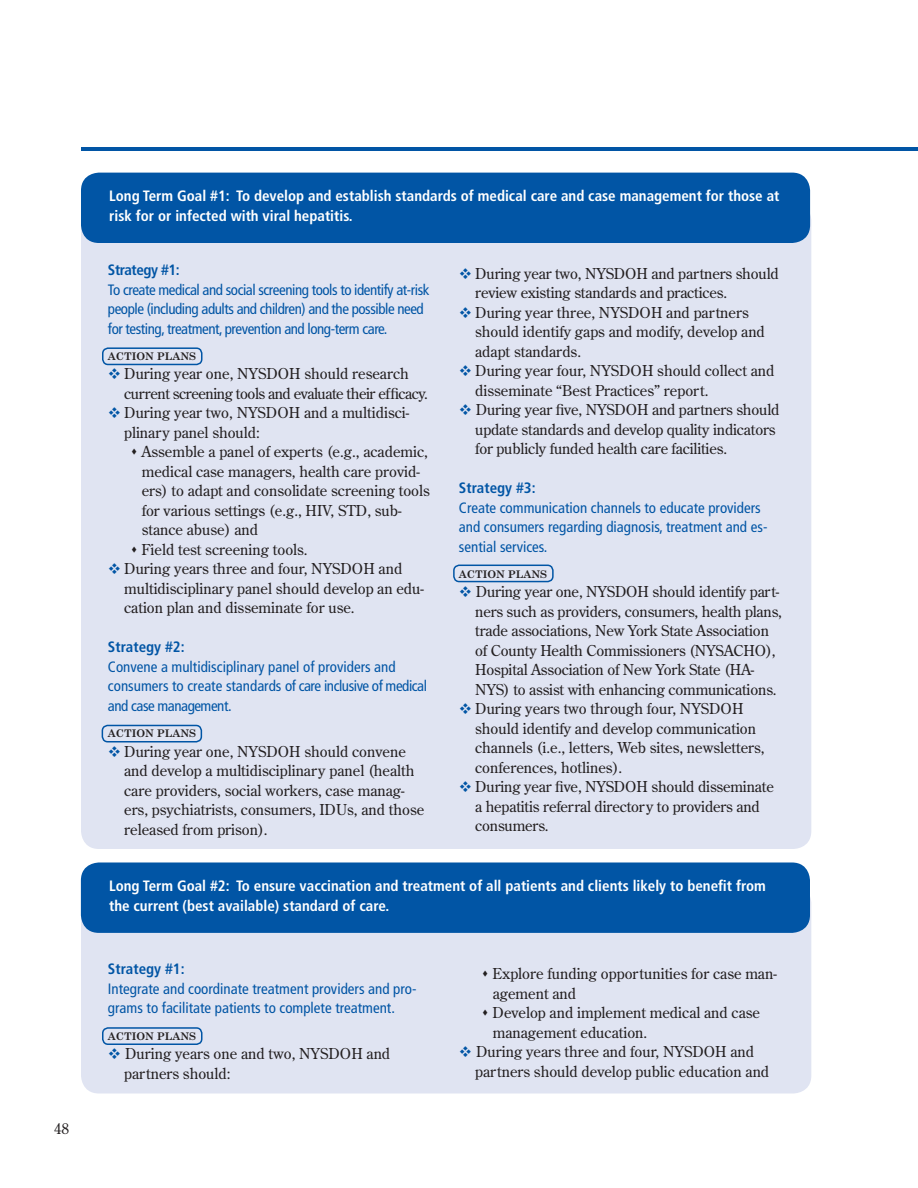
<style>
.page{position:relative;width:918px;height:1188px;background:#fff}
.page>*{position:absolute;margin:0;border:0;box-sizing:border-box;transform-origin:0 0}
.t1{font:15px/19.5px "Century Old Style Std";color:#231f20}
.t2{font:condensed 15px/19.5px "Frutiger";color:#0155a5}
.t3{font:700 condensed 15px/19.5px "Frutiger";color:#fff}
.t4{font:condensed 15px/19.5px "Frutiger";letter-spacing:-.03em;color:#0155a5}
.t5{font:15px/19.5px "Century Old Style Std";letter-spacing:-.03em;color:#231f20}
.t6{font:700 condensed 15px "Frutiger";color:#0155a5}
.t7{font:700 condensed 15px "Frutiger";letter-spacing:-.03em;color:#0155a5}
.t8{font:700 10.5px "Century Schoolbook";color:#231f20}
.s1{color:#0155a5}
</style>
<div class="page">
<hr style="left:81px;top:147px;width:837px;height:4px;background:#0155a5">
<div style="left:81px;top:897px;width:730px;height:197px;background:#e0e4f2"></div>
<div style="left:81px;top:202px;width:730px;height:647px;background:#e0e4f2"></div>
<svg style="left:101px;top:724px;width:102px;height:18px;background:#bdcde5"></svg>
<svg style="left:101px;top:347px;width:102px;height:17px;background:#c3d1e8"></svg>
<div style="left:81px;top:173px;width:729px;height:70px;background:#0155a5"></div>
<div style="left:81px;top:862px;width:729px;height:71px;background:#0155a5"></div>
<svg style="left:452px;top:564px;width:102px;height:18px;background:#bacce5"></svg>
<svg style="left:101px;top:1026px;width:102px;height:18px;background:#c2d1e7"></svg>
<p class="t1" style="left:54px;top:1118px;width:16px">48</p>
<p class="t3" style="left:109px;top:186px;width:672px">Long Term Goal #1: To develop and establish standards of medical care and case management for those at risk for or infected with viral hepatitis.</p>
<p class="t7" style="left:108px;top:261px;width:73px">Strategy #1:</p>
<p class="t4" style="left:108px;top:280px;width:323px">To create medical and social screening tools to identify at-risk people (including adults and children) and the possible need for testing, treatment, prevention and long-term care.</p>
<p class="t8" style="left:108px;top:350px;width:90px">ACTION PLANS</p>
<p class="t5" style="left:124px;top:364px;width:305px;text-indent:-16px"><span class="s1">❖</span> During year one, NYSDOH should research current screening tools and evaluate their efficacy.</p>
<p class="t1" style="left:124px;top:403px;width:287px;text-indent:-16px"><span class="s1">❖</span> During year two, NYSDOH and a multidisci&shy;plinary panel should:</p>
<p class="t1" style="left:142px;top:442px;width:290px;text-indent:-11px">▲ Assemble a panel of experts (e.g., academic, medical case managers, health care provid&shy;ers) to adapt and consolidate screening tools for various settings (e.g., HIV, STD, sub&shy;stance abuse) and</p>
<p class="t1" style="left:131px;top:540px;width:178px">▲ Field test screening tools.</p>
<p class="t1" style="left:124px;top:559px;width:301px;text-indent:-16px"><span class="s1">❖</span> During years three and four, NYSDOH and multidisciplinary panel should develop an edu&shy;cation plan and disseminate for use.</p>
<p class="t6" style="left:108px;top:638px;width:78px">Strategy #2:</p>
<p class="t2" style="left:108px;top:657px;width:321px">Convene a multidisciplinary panel of providers and consumers to create standards of care inclusive of medical and case management.</p>
<p class="t8" style="left:108px;top:727px;width:90px">ACTION PLANS</p>
<p class="t1" style="left:124px;top:741px;width:302px;text-indent:-16px"><span class="s1">❖</span> During year one, NYSDOH should convene and develop a multidisciplinary panel (health care providers, social workers, case manag&shy;ers, psychiatrists, consumers, IDUs, and those released from prison).</p>
<p class="t1" style="left:475px;top:263px;width:305px;text-indent:-16px"><span class="s1">❖</span> During year two, NYSDOH and partners should review existing standards and practices.</p>
<p class="t1" style="left:475px;top:302px;width:291px;text-indent:-16px"><span class="s1">❖</span> During year three, NYSDOH and partners should identify gaps and modify, develop and adapt standards.</p>
<p class="t1" style="left:475px;top:361px;width:301px;text-indent:-16px"><span class="s1">❖</span> During year four, NYSDOH should collect and disseminate “Best Practices” report.</p>
<p class="t1" style="left:475px;top:400px;width:306px;text-indent:-16px"><span class="s1">❖</span> During year five, NYSDOH and partners should update standards and develop quality indicators for publicly funded health care facilities.</p>
<p class="t6" style="left:459px;top:479px;width:78px">Strategy #3:</p>
<p class="t2" style="left:459px;top:498px;width:310px">Create communication channels to educate providers and consumers regarding diagnosis, treatment and es&shy;sential services.</p>
<p class="t8" style="left:459px;top:567px;width:90px">ACTION PLANS</p>
<p class="t1" style="left:475px;top:582px;width:308px;text-indent:-16px"><span class="s1">❖</span> During year one, NYSDOH should identify part&shy;ners such as providers, consumers, health plans, trade associations, New York State Association of County Health Commissioners (NYSACHO), Hospital Association of New York State (HA-NYS) to assist with enhancing communications.</p>
<p class="t1" style="left:475px;top:699px;width:291px;text-indent:-16px"><span class="s1">❖</span> During years two through four, NYSDOH should identify and develop communication channels (i.e., letters, Web sites, newsletters, conferences, hotlines).</p>
<p class="t1" style="left:475px;top:777px;width:300px;text-indent:-16px"><span class="s1">❖</span> During year five, NYSDOH should disseminate a hepatitis referral directory to providers and consumers.</p>
<p class="t3" style="left:109px;top:876px;width:658px">Long Term Goal #2: To ensure vaccination and treatment of all patients and clients likely to benefit from the current (best available) standard of care.</p>
<p class="t6" style="left:108px;top:960px;width:78px">Strategy #1:</p>
<p class="t2" style="left:108px;top:979px;width:310px">Integrate and coordinate treatment providers and pro&shy;grams to facilitate patients to complete treatment.</p>
<p class="t8" style="left:108px;top:1029px;width:90px">ACTION PLANS</p>
<p class="t1" style="left:124px;top:1044px;width:268px;text-indent:-16px"><span class="s1">❖</span> During years one and two, NYSDOH and partners should:</p>
<p class="t1" style="left:493px;top:964px;width:286px;text-indent:-11px">▲ Explore funding opportunities for case man&shy;agement and</p>
<p class="t1" style="left:493px;top:1003px;width:269px;text-indent:-11px">▲ Develop and implement medical and case management education.</p>
<p class="t1" style="left:475px;top:1042px;width:296px;text-indent:-16px"><span class="s1">❖</span> During years three and four, NYSDOH and partners should develop public education and</p>
</div>
